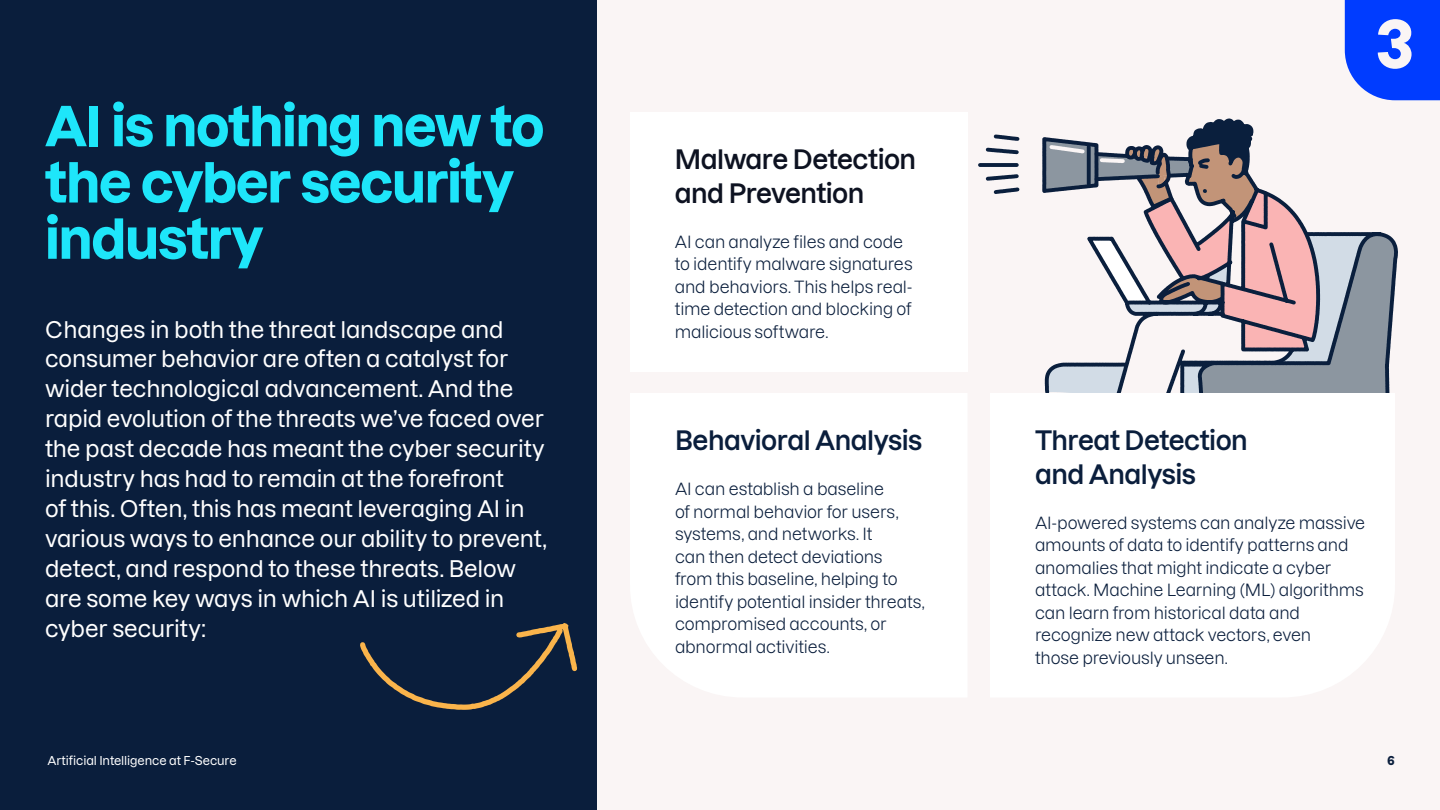
<style>
.page{position:relative;width:1440px;height:810px;background:#faf5f5}
.page>*{position:absolute;margin:0;border:0;box-sizing:border-box;transform-origin:0 0}
.t1{font:700 64.35px "Dazzed";color:#faf5f5}
.t2{font:700 54px/56.2px "Dazzed";letter-spacing:-.025em;color:#1ee6fa}
.t3{font:600 26.25px/33.8px "Dazzed";letter-spacing:-.02em;color:#0a1e3c}
.t4{font:600 26.25px/33.8px "Dazzed";letter-spacing:-.025em;color:#0d1221}
.t5{font:500 22.5px/30px "Dazzed";letter-spacing:-.01em;color:#fff}
.t6{font:16.5px/22.5px "Dazzed";letter-spacing:-.01em;color:#0a1e3c}
.t7{font:500 12px "Dazzed";letter-spacing:-.01em;color:#fff}
.t8{font:700 12px "Dazzed";color:#0a1e3c}
</style>
<div class="page">
<div style="left:0;top:0;width:596px;height:810px;background:#0a1e3c"></div>
<svg style="left:1042px;top:118px;width:354px;height:275px"></svg>
<svg style="left:978px;top:134px;width:42px;height:60px"></svg>
<div style="left:630px;top:112px;width:338px;height:260px;background:#fff"></div>
<svg style="left:356px;top:620px;width:225px;height:93px;background:#1f2b3d"></svg>
<div style="left:1345px;top:0;width:95px;height:100px;background:#003cff"></div>
<h2 class="t2" style="left:45px;top:93px;width:501px">AI is nothing new to the cyber security industry</h2>
<p class="t5" style="left:45px;top:312px;width:504px">Changes in both the threat landscape and consumer behavior are often a catalyst for wider technological advancement. And the rapid evolution of the threats we’ve faced over the past decade has meant the cyber security industry has had to remain at the forefront<br>of this. Often, this has meant leveraging AI in various ways to enhance our ability to prevent, detect, and respond to these threats. Below are some key ways in which AI is utilized in cyber security:</p>
<h3 class="t4" style="left:675px;top:139px;width:243px">Malware Detection and Prevention</h3>
<p class="t6" style="left:675px;top:228px;width:239px">AI can analyze files and code to identify malware signatures and behaviors. This helps real&shy;time detection and blocking of malicious software.</p>
<h3 class="t3" style="left:675px;top:421px;width:249px">Behavioral Analysis</h3>
<p class="t6" style="left:675px;top:476px;width:251px">AI can establish a baseline<br>of normal behavior for users, systems, and networks. It<br>can then detect deviations<br>from this baseline, helping to identify potential insider threats, compromised accounts, or abnormal activities.</p>
<h1 class="t1" style="left:1376px;top:-7px;width:40px">3</h1>
<h3 class="t3" style="left:1035px;top:421px;width:214px">Threat Detection and Analysis</h3>
<p class="t6" style="left:1035px;top:510px;width:332px">AI-powered systems can analyze massive amounts of data to identify patterns and anomalies that might indicate a cyber attack. Machine Learning (ML) algorithms can learn from historical data and recognize new attack vectors, even<br>those previously unseen.</p>
<p class="t7" style="left:47px;top:751px;width:191px">Artificial Intelligence at F-Secure</p>
<p class="t8" style="left:1387px;top:751px;width:9px">6</p>
</div>
